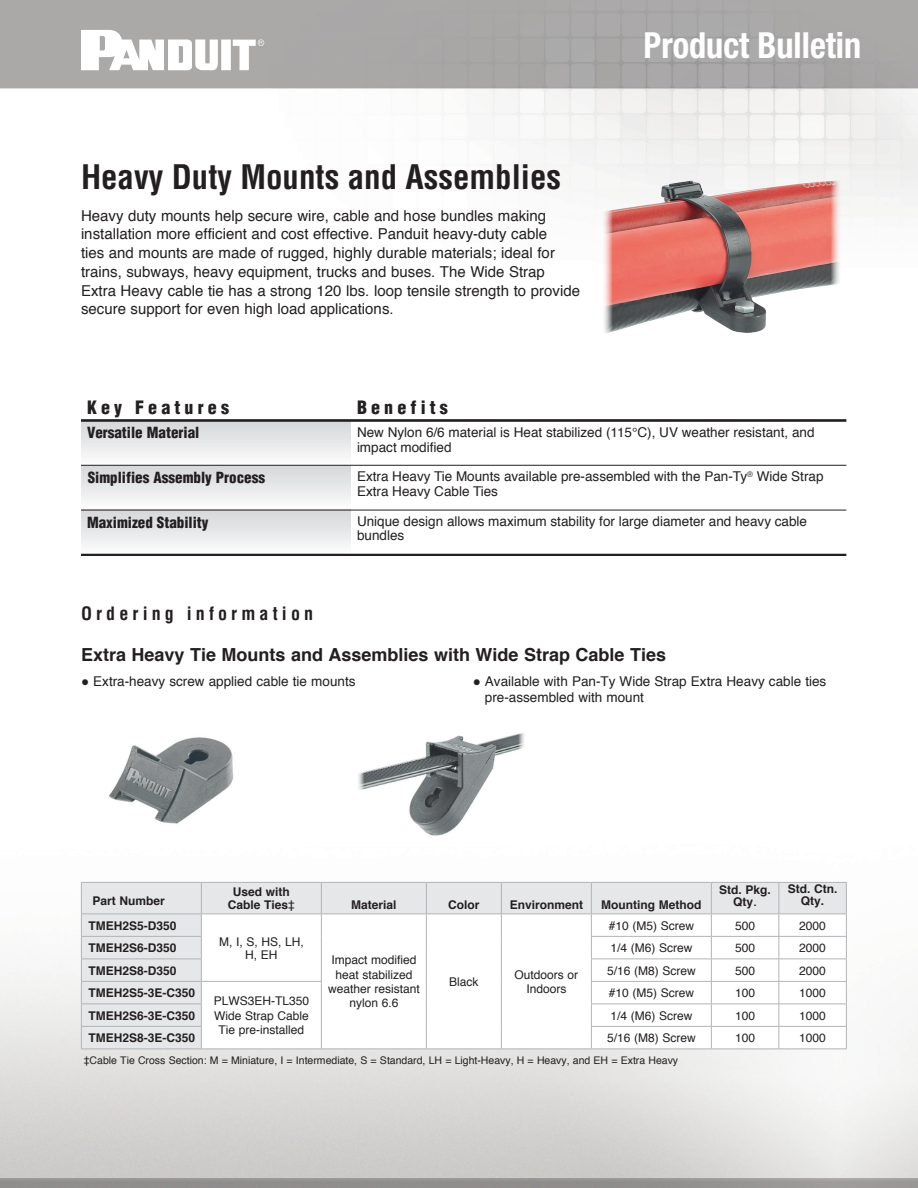
<style>
.page{position:relative;width:918px;height:1188px;background:#fff}
.page>*{position:absolute;margin:0;border:0;box-sizing:border-box;transform-origin:0 0}
.t1{font:700 condensed 36px "Helvetica Neue LT Std";color:#fff;scale:.95 1}
.t2{font:700 condensed 33px "Helvetica";color:#231f20}
.Head-Family12{font:700 18px "Helvetica";color:#231f20}
.t3{font:900 condensed 18px "Helvetica";letter-spacing:.23em;color:#231f20}
.t4{font:700 condensed 18px "Helvetica";letter-spacing:.23em;color:#231f20}
.t5{font:15px/18.8px "Helvetica";color:#231f20}
.Tab_2_0{font:900 condensed 15px "Helvetica";color:#231f20}
.t6{font:13.5px/15px "Helvetica";color:#231f20}
.t7{font:12px/14.4px "Helvetica";color:#231f20;text-align:center}
.t8{font:700 12px/12px "Helvetica";color:#231f20;text-align:center}
.t9{font:10.5px "Helvetica";color:#231f20}
.s1{font-weight:400}
.s2{font-weight:400;font-size:15px}
</style>
<div class="page">
<div style="left:81px;top:421px;width:270px;height:44px;background:linear-gradient(to bottom,#d5d6d9,#fbfcfc)"></div>
<div style="left:81px;top:465px;width:270px;height:45px;background:linear-gradient(to bottom,#d5d6d9,#fdfdfd)"></div>
<div style="left:81px;top:510px;width:270px;height:45px;background:linear-gradient(to bottom,#d5d6d9,#fdfdfd)"></div>
<hr style="left:81px;top:554px;width:270px;height:2px;background:#231f20">
<hr style="left:351px;top:554px;width:495px;height:2px;background:#231f20">
<hr style="left:81px;top:419px;width:270px;height:3px;background:#231f20">
<hr style="left:351px;top:419px;width:495px;height:3px;background:#231f20">
<hr style="left:81px;top:510px;width:270px;height:1px;background:#231f20">
<hr style="left:351px;top:510px;width:495px;height:1px;background:#231f20">
<hr style="left:81px;top:465px;width:270px;height:1px;background:#231f20">
<hr style="left:351px;top:465px;width:495px;height:1px;background:#231f20">
<svg style="left:98px;top:30px;width:166px;height:40px"></svg>
<img style="left:108px;top:736px;width:126px;height:89px">
<img style="left:357px;top:732px;width:168px;height:104px">
<img style="left:602px;top:180px;width:240px;height:154px">
<div style="left:82px;top:883px;width:764px;height:165px;background:#e6e7e9"></div>
<svg style="left:322px;top:915px;width:524px;height:133px"></svg>
<hr style="left:81px;top:882px;width:120px;height:1px;background:#b2b3b7">
<hr style="left:81px;top:883px;width:1px;height:31px;background:#b2b3b7">
<hr style="left:201px;top:882px;width:120px;height:1px;background:#b2b3b7">
<hr style="left:201px;top:883px;width:1px;height:31px;background:#b2b3b7">
<hr style="left:321px;top:882px;width:105px;height:1px;background:#b2b3b7">
<hr style="left:321px;top:883px;width:1px;height:31px;background:#b2b3b7">
<hr style="left:426px;top:882px;width:75px;height:1px;background:#b2b3b7">
<hr style="left:426px;top:883px;width:1px;height:31px;background:#b2b3b7">
<hr style="left:501px;top:882px;width:90px;height:1px;background:#b2b3b7">
<hr style="left:501px;top:883px;width:1px;height:31px;background:#b2b3b7">
<hr style="left:591px;top:882px;width:120px;height:1px;background:#b2b3b7">
<hr style="left:591px;top:883px;width:1px;height:31px;background:#b2b3b7">
<hr style="left:711px;top:882px;width:68px;height:1px;background:#b2b3b7">
<hr style="left:711px;top:883px;width:1px;height:31px;background:#b2b3b7">
<hr style="left:779px;top:882px;width:68px;height:1px;background:#b2b3b7">
<hr style="left:778px;top:883px;width:1px;height:31px;background:#b2b3b7">
<hr style="left:846px;top:883px;width:1px;height:31px;background:#b2b3b7">
<hr style="left:81px;top:914px;width:120px;height:1px;background:#b2b3b7">
<hr style="left:321px;top:914px;width:105px;height:1px;background:#b2b3b7">
<hr style="left:426px;top:914px;width:75px;height:1px;background:#b2b3b7">
<hr style="left:501px;top:914px;width:90px;height:1px;background:#b2b3b7">
<svg style="left:426px;top:914px;width:1px;height:134px"></svg>
<svg style="left:501px;top:914px;width:1px;height:134px"></svg>
<hr style="left:321px;top:1048px;width:105px;height:1px;background:#b2b3b7">
<hr style="left:426px;top:1048px;width:75px;height:1px;background:#b2b3b7">
<hr style="left:501px;top:1048px;width:90px;height:1px;background:#b2b3b7">
<hr style="left:591px;top:914px;width:120px;height:1px;background:#b2b3b7">
<hr style="left:711px;top:914px;width:68px;height:1px;background:#b2b3b7">
<hr style="left:779px;top:914px;width:68px;height:1px;background:#b2b3b7">
<hr style="left:81px;top:936px;width:121px;height:1px;background:#b2b3b7">
<hr style="left:591px;top:936px;width:120px;height:1px;background:#b2b3b7">
<hr style="left:711px;top:936px;width:68px;height:1px;background:#b2b3b7">
<hr style="left:779px;top:936px;width:68px;height:1px;background:#b2b3b7">
<hr style="left:81px;top:958px;width:121px;height:1px;background:#b2b3b7">
<hr style="left:591px;top:958px;width:120px;height:1px;background:#b2b3b7">
<hr style="left:711px;top:958px;width:68px;height:1px;background:#b2b3b7">
<hr style="left:779px;top:958px;width:68px;height:1px;background:#b2b3b7">
<hr style="left:81px;top:981px;width:120px;height:1px;background:#b2b3b7">
<hr style="left:591px;top:981px;width:120px;height:1px;background:#b2b3b7">
<hr style="left:711px;top:981px;width:68px;height:1px;background:#b2b3b7">
<hr style="left:779px;top:981px;width:68px;height:1px;background:#b2b3b7">
<hr style="left:81px;top:1004px;width:121px;height:1px;background:#b2b3b7">
<hr style="left:591px;top:1004px;width:120px;height:1px;background:#b2b3b7">
<hr style="left:711px;top:1004px;width:68px;height:1px;background:#b2b3b7">
<hr style="left:779px;top:1004px;width:68px;height:1px;background:#b2b3b7">
<hr style="left:81px;top:1026px;width:121px;height:1px;background:#b2b3b7">
<svg style="left:81px;top:914px;width:1px;height:134px"></svg>
<svg style="left:201px;top:914px;width:121px;height:135px"></svg>
<hr style="left:81px;top:1048px;width:120px;height:1px;background:#b2b3b7">
<hr style="left:591px;top:1026px;width:120px;height:1px;background:#b2b3b7">
<svg style="left:591px;top:914px;width:1px;height:134px"></svg>
<hr style="left:711px;top:1026px;width:68px;height:1px;background:#b2b3b7">
<svg style="left:711px;top:914px;width:1px;height:134px"></svg>
<hr style="left:779px;top:1026px;width:68px;height:1px;background:#b2b3b7">
<svg style="left:778px;top:914px;width:1px;height:134px"></svg>
<svg style="left:846px;top:914px;width:1px;height:134px"></svg>
<hr style="left:591px;top:1048px;width:120px;height:1px;background:#b2b3b7">
<hr style="left:711px;top:1048px;width:68px;height:1px;background:#b2b3b7">
<hr style="left:779px;top:1048px;width:68px;height:1px;background:#b2b3b7">
<p class="t2" style="left:81px;top:157px;width:482px">Heavy Duty Mounts and Assemblies</p>
<p class="t5" style="left:81px;top:206px;width:501px">Heavy duty mounts help secure wire, cable and hose bundles making installation more efficient and cost effective. Panduit heavy-duty cable<br>ties and mounts are made of rugged, highly durable materials; ideal for trains, subways, heavy equipment, trucks and buses. The Wide Strap Extra Heavy cable tie has a strong 120 lbs. loop tensile strength to provide secure support for even high load applications.</p>
<p class="t1" style="left:644px;top:24px;width:231px">Product Bulletin</p>
<p class="t3" style="left:87px;top:396px;width:144px">Key Features</p>
<p class="t3" style="left:357px;top:396px;width:92px">Benefits</p>
<p class="Tab_2_0" style="left:87px;top:423px;width:114px">Versatile Material</p>
<p class="t6" style="left:357px;top:425px;width:459px">New Nylon 6/6 material is Heat stabilized (115°C), UV weather resistant, and impact modified</p>
<p class="Tab_2_0" style="left:88px;top:468px;width:179px">Simplifies Assembly Process</p>
<p class="t6" style="left:357px;top:470px;width:468px">Extra Heavy Tie Mounts available pre-assembled with the Pan-Ty<sup>®</sup> Wide Strap<br>Extra Heavy Cable Ties</p>
<p class="Tab_2_0" style="left:87px;top:513px;width:123px">Maximized Stability</p>
<p class="t6" style="left:357px;top:515px;width:452px;line-height:14.2px">Unique design allows maximum stability for large diameter and heavy cable bundles</p>
<p class="t4" style="left:81px;top:603px;width:234px">Ordering information</p>
<p class="Head-Family12" style="left:81px;top:640px;width:587px">Extra Heavy Tie Mounts and Assemblies with Wide Strap Cable Ties</p>
<p class="t6" style="left:81px;top:674px;width:276px">● Extra-heavy screw applied cable tie mounts</p>
<p class="t6" style="left:485px;top:674px;width:343px;line-height:15.8px;text-indent:-12px">● Available with Pan-Ty Wide Strap Extra Heavy cable ties pre-assembled with mount</p>
<p class="t8" style="left:93px;top:895px;width:74px">Part Number</p>
<p class="t8" style="left:89px;top:920px;width:90px">TMEH2S5-D350</p>
<p class="t8" style="left:233px;top:886px;width:59px">Used with</p>
<p class="t8" style="left:228px;top:899px;width:69px">Cable Ties<span class="s1">‡</span></p>
<p class="t8" style="left:351px;top:899px;width:47px">Material</p>
<p class="t8" style="left:448px;top:899px;width:33px">Color</p>
<p class="t8" style="left:510px;top:899px;width:75px">Environment</p>
<p class="t8" style="left:601px;top:899px;width:102px">Mounting Method</p>
<p class="t8" style="left:719px;top:884px;width:53px">Std. Pkg.<br>Qty<span class="s2">.</span></p>
<p class="t8" style="left:788px;top:883px;width:51px">Std. Ctn.<br>Qty.</p>
<p class="t7" style="left:609px;top:919px;width:87px">#10 (M5) Screw</p>
<p class="t7" style="left:735px;top:919px;width:22px">500</p>
<p class="t7" style="left:799px;top:919px;width:28px">2000</p>
<p class="t7" style="left:219px;top:935px;width:86px;line-height:13.2px">M, I, S, HS, LH,<br>H, EH</p>
<p class="t8" style="left:89px;top:942px;width:90px">TMEH2S6-D350</p>
<p class="t7" style="left:610px;top:941px;width:84px">1/4 (M6) Screw</p>
<p class="t7" style="left:735px;top:941px;width:22px">500</p>
<p class="t7" style="left:799px;top:941px;width:28px">2000</p>
<p class="t8" style="left:89px;top:965px;width:90px">TMEH2S8-D350</p>
<p class="t7" style="left:607px;top:964px;width:90px">5/16 (M8) Screw</p>
<p class="t7" style="left:735px;top:964px;width:22px">500</p>
<p class="t7" style="left:799px;top:964px;width:28px">2000</p>
<p class="t8" style="left:89px;top:987px;width:108px">TMEH2S5-3E-C350</p>
<p class="t7" style="left:214px;top:994px;width:97px">PLWS3EH-TL350<br>Wide Strap Cable<br>Tie pre-installed</p>
<p class="t7" style="left:328px;top:953px;width:93px">Impact modified heat stabilized weather resistant nylon 6.6</p>
<p class="t7" style="left:449px;top:975px;width:31px">Black</p>
<p class="t7" style="left:515px;top:968px;width:65px">Outdoors or<br>Indoors</p>
<p class="t7" style="left:609px;top:986px;width:87px">#10 (M5) Screw</p>
<p class="t7" style="left:735px;top:986px;width:22px">100</p>
<p class="t7" style="left:799px;top:986px;width:28px">1000</p>
<p class="t8" style="left:89px;top:1010px;width:108px">TMEH2S6-3E-C350</p>
<p class="t7" style="left:610px;top:1009px;width:84px">1/4 (M6) Screw</p>
<p class="t7" style="left:735px;top:1009px;width:22px">100</p>
<p class="t7" style="left:799px;top:1009px;width:28px">1000</p>
<p class="t8" style="left:89px;top:1032px;width:108px">TMEH2S8-3E-C350</p>
<p class="t7" style="left:607px;top:1031px;width:90px">5/16 (M8) Screw</p>
<p class="t7" style="left:735px;top:1031px;width:22px">100</p>
<p class="t7" style="left:799px;top:1031px;width:28px">1000</p>
<p class="t9" style="left:84px;top:1052px;width:596px">‡Cable Tie Cross Section: M = Miniature, I = Intermediate, S = Standard, LH = Light-Heavy, H = Heavy, and EH = Extra Heavy</p>
</div>
